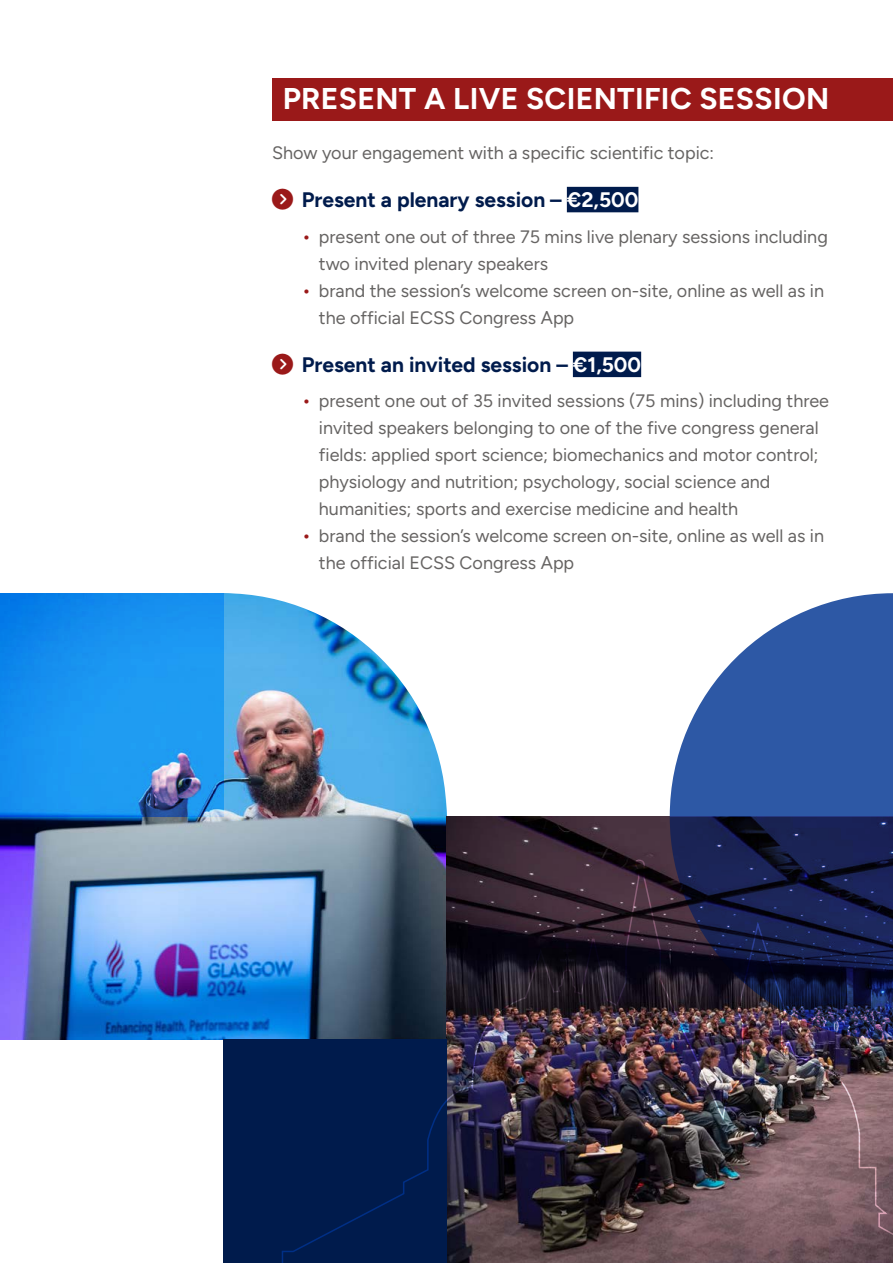
<style>
.page{position:relative;width:893px;height:1263px;background:#fff}
.page>*{position:absolute;margin:0;border:0;box-sizing:border-box;transform-origin:0 0}
.t1{font:700 30px "Figtree";letter-spacing:.01em;color:#fff}
.t2{font:700 21px "Figtree";color:#001b4c}
.t3{font:18px/27px "Figtree";color:#666463}
.s1{color:#fff}
.s2{font-size:19.5px;color:#9a1919}
</style>
<div class="page">
<img style="left:0;top:816px;width:446px;height:224px">
<svg style="left:0;top:593px;width:223px;height:223px;fill:#1b97f1"></svg>
<div style="left:272px;top:78px;width:621px;height:42px;background:#9a1919"></div>
<div style="left:567px;top:187px;width:71px;height:25px;background:#001b4c"></div>
<div style="left:573px;top:352px;width:68px;height:25px;background:#001b4c"></div>
<img style="left:446px;top:816px;width:224px;height:43px">
<svg style="left:670px;top:593px;width:223px;height:223px;fill:#2d58a5"></svg>
<svg style="left:670px;top:816px;width:223px;height:43px;fill:#192255"></svg>
<div style="left:223px;top:1040px;width:223px;height:223px;background:#001b4c"></div>
<img style="left:281px;top:859px;width:612px;height:404px">
<img style="left:223px;top:593px;width:224px;height:223px">
<h1 class="t1" style="left:283px;top:81px;width:548px">PRESENT A LIVE SCIENTIFIC SESSION</h1>
<p class="t3" style="left:272px;top:139px;width:444px">Show your engagement with a specific scientific topic:</p>
<p class="t2" style="left:302px;top:187px;width:338px">Present a plenary session – <span class="s1">€2,500</span></p>
<p class="t3" style="left:319px;top:223px;width:510px;text-indent:-17px"><span class="s2">•</span> present one out of three 75 mins live plenary sessions including two invited plenary speakers</p>
<p class="t3" style="left:319px;top:277px;width:507px;text-indent:-17px"><span class="s2">•</span> brand the session’s welcome screen on-site, online as well as in the official ECSS Congress App</p>
<p class="t2" style="left:302px;top:352px;width:341px">Present an invited session – <span class="s1">€1,500</span></p>
<p class="t3" style="left:319px;top:388px;width:512px;text-indent:-17px"><span class="s2">•</span> present one out of 35 invited sessions (75 mins) including three invited speakers belonging to one of the five congress general fields: applied sport science; biomechanics and motor control; physiology and nutrition; psychology, social science and humanities; sports and exercise medicine and health</p>
<p class="t3" style="left:319px;top:523px;width:507px;text-indent:-17px"><span class="s2">•</span> brand the session’s welcome screen on-site, online as well as in the official ECSS Congress App</p>
</div>
